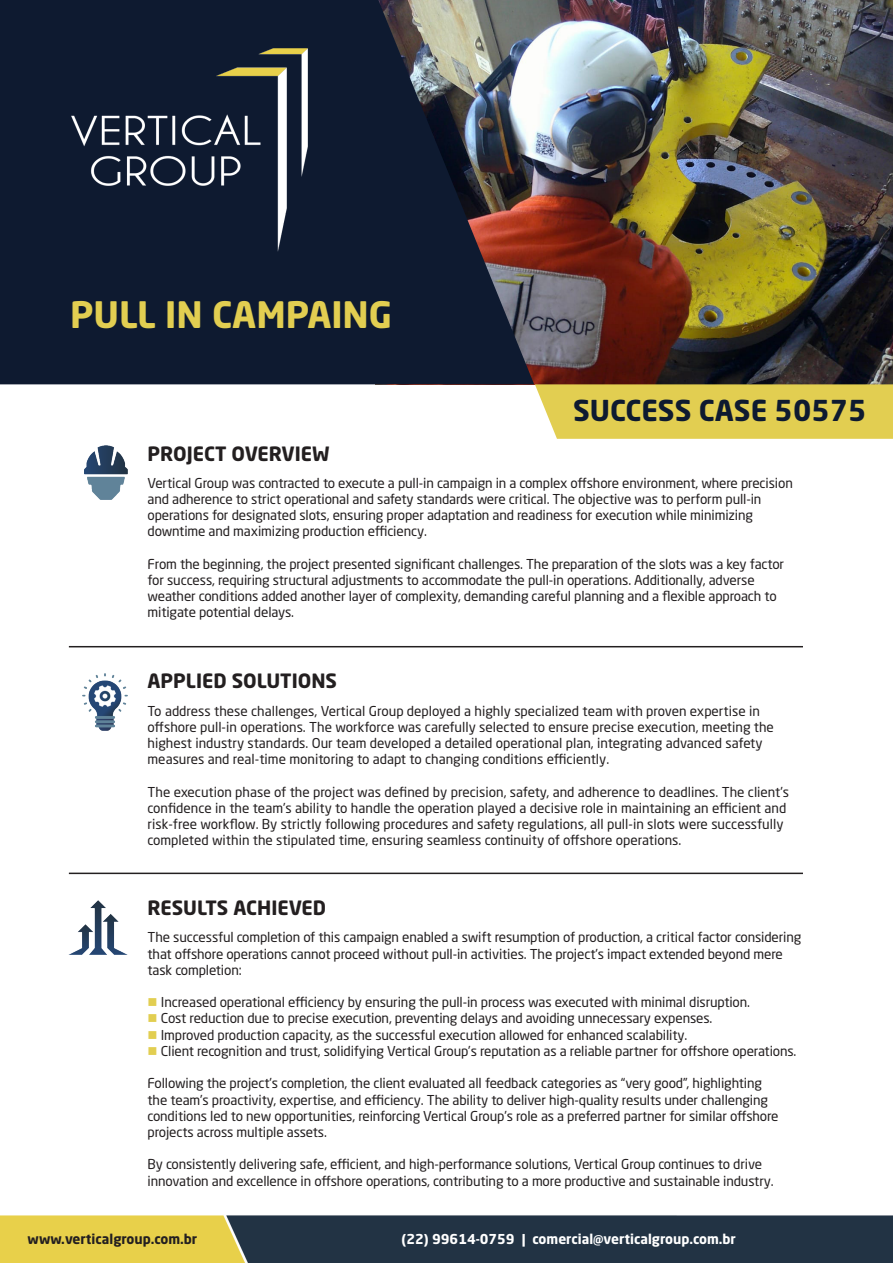
<style>
.page{position:relative;width:893px;height:1263px;background:#fff}
.page>*{position:absolute;margin:0;border:0;box-sizing:border-box;transform-origin:0 0}
.t1{font:700 36px "Neo Sans Std";color:#e2ce51}
.t2{font:700 28.5px "Neo Sans Std";color:#0e1a30}
.t3{font:700 19.5px "Neo Sans Std";color:#231f20}
.t4{font:13.5px/16.2px "Neo Sans Std";letter-spacing:-.01em;color:#231f20}
.t5{font:700 13.5px "Neo Sans Std";color:#fff}
.t6{font:700 13.5px "Neo Sans Std";color:#231f20}
.s1{color:#e2ce51}
</style>
<div class="page">
<img style="left:534px;top:0;width:359px;height:384px">
<svg style="left:0;top:0;width:534px;height:384px;background:#21293a"></svg>
<div style="left:535px;top:384px;width:358px;height:55px;background:#e2ce51"></div>
<img style="left:72px;top:49px;width:235px;height:202px">
<img style="left:84px;top:446px;width:44px;height:54px">
<img style="left:83px;top:673px;width:45px;height:58px">
<img style="left:70px;top:900px;width:56px;height:54px">
<img style="left:0;top:1215px;width:893px;height:48px">
<hr style="left:69px;top:872px;width:734px;height:2px;background:#231f20">
<hr style="left:69px;top:646px;width:734px;height:1px;background:#231f20">
<p class="t1" style="left:70px;top:292px;width:323px">PULL IN CAMPAING</p>
<p class="t3" style="left:148px;top:441px;width:183px">PROJECT OVERVIEW</p>
<p class="t2" style="left:573px;top:392px;width:295px">SUCCESS CASE 50575</p>
<p class="t4" style="left:148px;top:474px;width:647px">Vertical Group was contracted to execute a pull-in campaign in a complex offshore environment, where precision and adherence to strict operational and safety standards were critical. The objective was to perform pull-in operations for designated slots, ensuring proper adaptation and readiness for execution while minimizing downtime and maximizing production efficiency.</p>
<p class="t4" style="left:148px;top:555px;width:638px">From the beginning, the project presented significant challenges. The preparation of the slots was a key factor for success, requiring structural adjustments to accommodate the pull-in operations. Additionally, adverse weather conditions added another layer of complexity, demanding careful planning and a flexible approach to mitigate potential delays.</p>
<p class="t3" style="left:148px;top:669px;width:191px">APPLIED SOLUTIONS</p>
<p class="t4" style="left:148px;top:702px;width:628px">To address these challenges, Vertical Group deployed a highly specialized team with proven expertise in offshore pull-in operations. The workforce was carefully selected to ensure precise execution, meeting the highest industry standards. Our team developed a detailed operational plan, integrating advanced safety measures and real-time monitoring to adapt to changing conditions efficiently.</p>
<p class="t4" style="left:148px;top:783px;width:643px">The execution phase of the project was defined by precision, safety, and adherence to deadlines. The client’s confidence in the team’s ability to handle the operation played a decisive role in maintaining an efficient and risk-free workflow. By strictly following procedures and safety regulations, all pull-in slots were successfully completed within the stipulated time, ensuring seamless continuity of offshore operations.</p>
<p class="t3" style="left:148px;top:896px;width:180px">RESULTS ACHIEVED</p>
<p class="t4" style="left:148px;top:929px;width:655px">The successful completion of this campaign enabled a swift resumption of production, a critical factor considering that offshore operations cannot proceed without pull-in activities. The project’s impact extended beyond mere task completion:</p>
<p class="t4" style="left:148px;top:994px;width:604px"><span class="s1">■</span> Increased operational efficiency by ensuring the pull-in process was executed with minimal disruption.</p>
<p class="t4" style="left:148px;top:1010px;width:566px"><span class="s1">■</span> Cost reduction due to precise execution, preventing delays and avoiding unnecessary expenses.</p>
<p class="t4" style="left:148px;top:1026px;width:541px"><span class="s1">■</span> Improved production capacity, as the successful execution allowed for enhanced scalability.</p>
<p class="t4" style="left:148px;top:1043px;width:650px"><span class="s1">■</span> Client recognition and trust, solidifying Vertical Group’s reputation as a reliable partner for offshore operations.</p>
<p class="t4" style="left:148px;top:1075px;width:633px">Following the project’s completion, the client evaluated all feedback categories as “very good”, highlighting the team’s proactivity, expertise, and efficiency. The ability to deliver high-quality results under challenging conditions led to new opportunities, reinforcing Vertical Group’s role as a preferred partner for similar offshore projects across multiple assets.</p>
<p class="t4" style="left:148px;top:1156px;width:628px">By consistently delivering safe, efficient, and high-performance solutions, Vertical Group continues to drive innovation and excellence in offshore operations, contributing to a more productive and sustainable industry.</p>
<p class="t6" style="left:28px;top:1230px;width:171px">www.verticalgroup.com.br</p>
<p class="t5" style="left:402px;top:1230px;width:336px">(22) 99614-0759 | comercial@verticalgroup.com.br</p>
</div>
